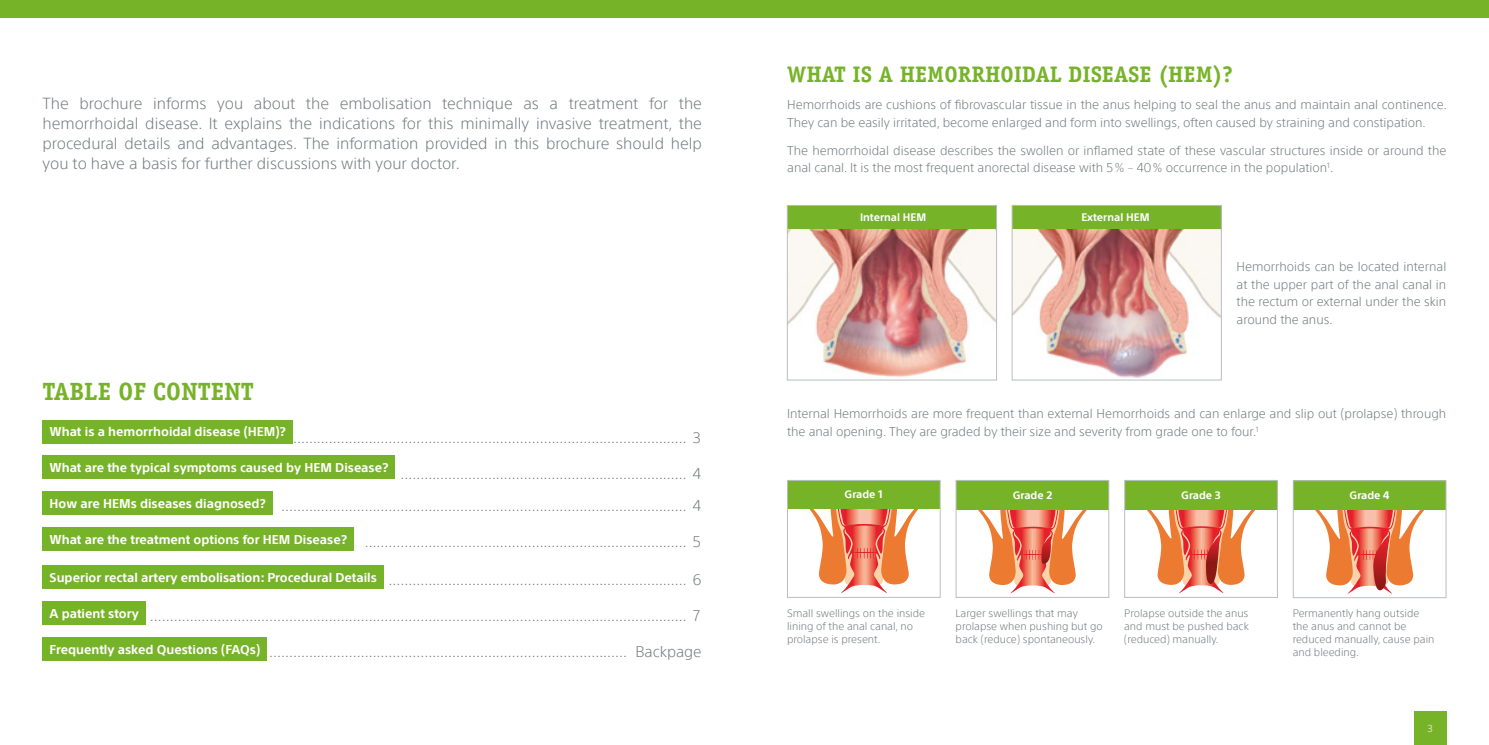
<style>
.page{position:relative;width:1489px;height:745px;background:#fff}
.page>*{position:absolute;margin:0;border:0;box-sizing:border-box;transform-origin:0 0}
.t1{font:700 25px "Officina Serif";color:#77b328}
.t2{font:700 22.5px "Officina Serif";color:#77b328}
.t3{font:300 15.62px/20px "SST";color:#72787c;text-align:justify}
.t4{font:300 15px/31.8px "SST";color:#72787c;text-align:right}
.t5{font:300 12.5px/17.5px "SST";color:#72787c}
.t6{font:700 12.5px "SST";color:#fff}
.t7{font:300 10.62px/13.1px "SST";color:#72787c}
.t8{font:700 10.62px "SST";color:#fff}
.t9{font:300 10px "SST";color:#fff}
.s1{font-weight:300;font-size:15px;color:#72787c}
</style>
<div class="page">
<div style="left:0;top:0;width:1488px;height:18px;background:#77b328"></div>
<div style="left:43px;top:419px;width:250px;height:24px;background:#77b328"></div>
<div style="left:43px;top:455px;width:352px;height:24px;background:#77b328"></div>
<div style="left:43px;top:491px;width:230px;height:24px;background:#77b328"></div>
<div style="left:43px;top:527px;width:311px;height:24px;background:#77b328"></div>
<div style="left:43px;top:565px;width:341px;height:23px;background:#77b328"></div>
<div style="left:43px;top:601px;width:103px;height:23px;background:#77b328"></div>
<div style="left:43px;top:636px;width:224px;height:24px;background:#77b328"></div>
<img style="left:789px;top:229px;width:205px;height:148px">
<div style="left:787px;top:205px;width:209px;height:24px;background:#77b328"></div>
<div style="left:787px;top:205px;width:209px;height:175px;border:1px solid #b9bec2"></div>
<img style="left:1013px;top:229px;width:206px;height:149px">
<div style="left:1012px;top:205px;width:209px;height:24px;background:#77b328"></div>
<div style="left:1011px;top:205px;width:210px;height:175px;border:1px solid #b9bec2"></div>
<div style="left:1413px;top:710px;width:33px;height:34px;background:#77b328"></div>
<svg style="left:789px;top:508px;width:149px;height:85px"></svg>
<div style="left:787px;top:480px;width:153px;height:28px;background:#77b328"></div>
<div style="left:787px;top:479px;width:153px;height:118px;border:1px solid #b9bec2"></div>
<svg style="left:959px;top:509px;width:146px;height:85px"></svg>
<div style="left:956px;top:480px;width:152px;height:29px;background:#77b328"></div>
<div style="left:955px;top:479px;width:154px;height:118px;border:1px solid #b9bec2"></div>
<svg style="left:1127px;top:509px;width:147px;height:85px"></svg>
<div style="left:1124px;top:480px;width:153px;height:29px;background:#77b328"></div>
<div style="left:1124px;top:479px;width:153px;height:118px;border:1px solid #b9bec2"></div>
<svg style="left:1295px;top:509px;width:147px;height:85px"></svg>
<div style="left:1293px;top:480px;width:152px;height:29px;background:#77b328"></div>
<div style="left:1292px;top:480px;width:154px;height:117px;border:1px solid #b9bec2"></div>
<p class="t3" style="left:43px;top:93px;width:661px">The brochure informs you about the embolisation technique as a treatment for the hemorrhoidal disease. It explains the indications for this minimally invasive treatment, the procedural details and advantages. The information provided in this brochure should help you to have a basis for further discussions with your doctor.</p>
<h1 class="t1" style="left:43px;top:375px;width:213px">TABLE OF CONTENT</h1>
<p class="t6" style="left:50px;top:424px;width:238px">What is a hemorrhoidal disease (HEM)?</p>
<p class="t4" style="left:293px;top:422px;width:409px">……………………………………………………………………………………… 3</p>
<p class="t6" style="left:50px;top:460px;width:340px">What are the typical symptoms caused by HEM Disease?</p>
<p class="t4" style="left:50px;top:457px;width:653px">……………………………………………………………… 4<br><sup>How</sup> <sup>are</sup> <sup>HEMs</sup> <sup>diseases</sup> <sup>diagnosed?</sup> ………………………………………………………………………………………… 4</p>
<p class="t6" style="left:50px;top:532px;width:652px">What are the treatment options for HEM Disease? <span class="s1">……………………………………………………………………… 5</span></p>
<p class="t6" style="left:50px;top:569px;width:653px">Superior rectal artery embolisation: Procedural Details <span class="s1">………………………………………………………………… 6</span></p>
<p class="t4" style="left:50px;top:599px;width:652px"><sup>A</sup> <sup>patient</sup> <sup>story</sup> ……………………………………………………………………………………………………………………… 7</p>
<p class="t4" style="left:50px;top:635px;width:653px"><sup>Frequently</sup> <sup>asked</sup> <sup>Questions</sup> <sup>(FAQs)</sup> ……………………………………………………………………………… Backpage</p>
<h2 class="t2" style="left:787px;top:60px;width:447px">WHAT IS A HEMORRHOIDAL DISEASE (HEM)?</h2>
<p class="t5" style="left:787px;top:96px;width:661px">Hemorrhoids are cushions of fibrovascular tissue in the anus helping to seal the anus and maintain anal continence.<br>They can be easily irritated, become enlarged and form into swellings, often caused by straining and constipation.</p>
<p class="t5" style="left:787px;top:141px;width:660px">The hemorrhoidal disease describes the swollen or inflamed state of these vascular structures inside or around the anal canal. It is the most frequent anorectal disease with 5% – 40% occurrence in the population<sup>1</sup>.</p>
<p class="t8" style="left:860px;top:211px;width:68px">Internal HEM</p>
<p class="t8" style="left:1081px;top:211px;width:70px">External HEM</p>
<p class="t5" style="left:1236px;top:258px;width:211px;text-align:justify">Hemorrhoids can be located internal at the upper part of the anal canal in the rectum or external under the skin around the anus.</p>
<p class="t5" style="left:787px;top:405px;width:660px">Internal Hemorrhoids are more frequent than external Hemorrhoids and can enlarge and slip out (prolapse) through the anal opening. They are graded by their size and severity from grade one to four.<sup>1</sup></p>
<p class="t8" style="left:844px;top:488px;width:40px">Grade 1</p>
<p class="t8" style="left:1012px;top:488px;width:41px">Grade 2</p>
<p class="t8" style="left:1181px;top:488px;width:41px">Grade 3</p>
<p class="t8" style="left:1349px;top:489px;width:42px">Grade 4</p>
<p class="t7" style="left:787px;top:606px;width:140px">Small swellings on the inside lining of the anal canal, no prolapse is present.</p>
<p class="t7" style="left:955px;top:606px;width:149px">Larger swellings that may prolapse when pushing but go back (reduce) spontaneously.</p>
<p class="t7" style="left:1124px;top:606px;width:126px;text-align:justify">Prolapse outside the anus and must be pushed back (reduced) manually.</p>
<p class="t7" style="left:1292px;top:606px;width:143px">Permanently hang outside the anus and cannot be reduced manually, cause pain and bleeding.</p>
<p class="t9" style="left:1427px;top:722px;width:7px">3</p>
</div>
